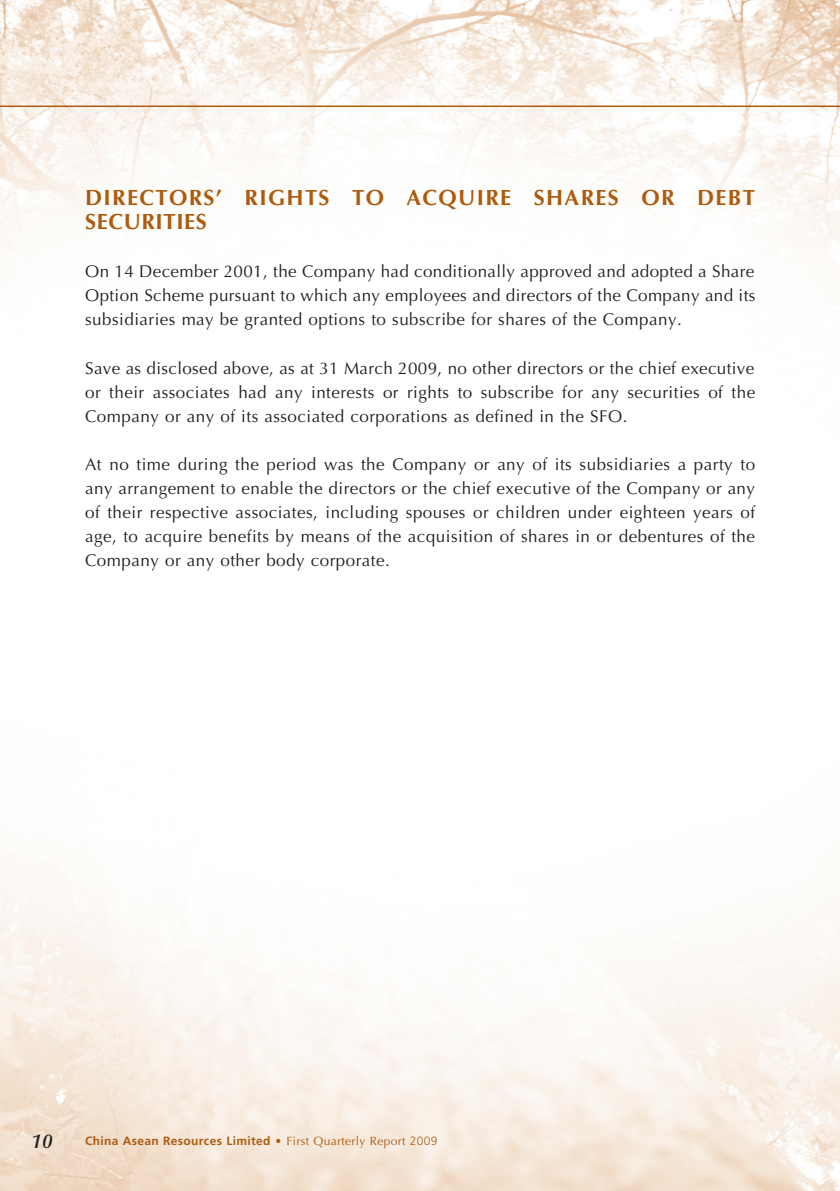
<style>
.page{position:relative;width:840px;height:1191px;background:#fff}
.page>*{position:absolute;margin:0;border:0;box-sizing:border-box;transform-origin:0 0}
.t1{font:700 22px/24px "Optima LT Std";letter-spacing:.06em;color:#ad5b0e}
.t2{font:italic 600 20px "Optima LT Std";color:#231f20}
.t3{font:17px/24px "Optima LT Std";letter-spacing:.03em;color:#231f20;text-align:justify}
.t4{font:700 12px "Frutiger LT Std";letter-spacing:.03em;color:#ad5b0e}
.s1{font-family:"Optima LT Std";font-weight:400}
.s2{font-weight:300}
</style>
<div class="page">
<img style="left:0;top:0;width:839px;height:1191px">
<hr style="left:0;top:105px;width:839px;height:2px;background:#ad5b0e">
<p class="t1" style="left:85px;top:186px;width:671px">DIRECTORS’ RIGHTS TO ACQUIRE SHARES OR DEBT<br>SECURITIES</p>
<p class="t3" style="left:85px;top:260px;width:671px">On 14 December 2001, the Company had conditionally approved and adopted a Share Option Scheme pursuant to which any employees and directors of the Company and its subsidiaries may be granted options to subscribe for shares of the Company.</p>
<p class="t3" style="left:85px;top:356px;width:671px">Save as disclosed above, as at 31 March 2009, no other directors or the chief executive or their associates had any interests or rights to subscribe for any securities of the Company or any of its associated corporations as defined in the SFO.</p>
<p class="t3" style="left:85px;top:452px;width:671px">At no time during the period was the Company or any of its subsidiaries a party to any arrangement to enable the directors or the chief executive of the Company or any of their respective associates, including spouses or children under eighteen years of age, to acquire benefits by means of the acquisition of shares in or debentures of the Company or any other body corporate.</p>
<p class="t2" style="left:31px;top:1129px;width:23px">10</p>
<p class="t4" style="left:85px;top:1134px;width:354px">China Asean Resources Limited <span class="s1">• First Quarterly Report</span> <span class="s2">2009</span></p>
</div>
